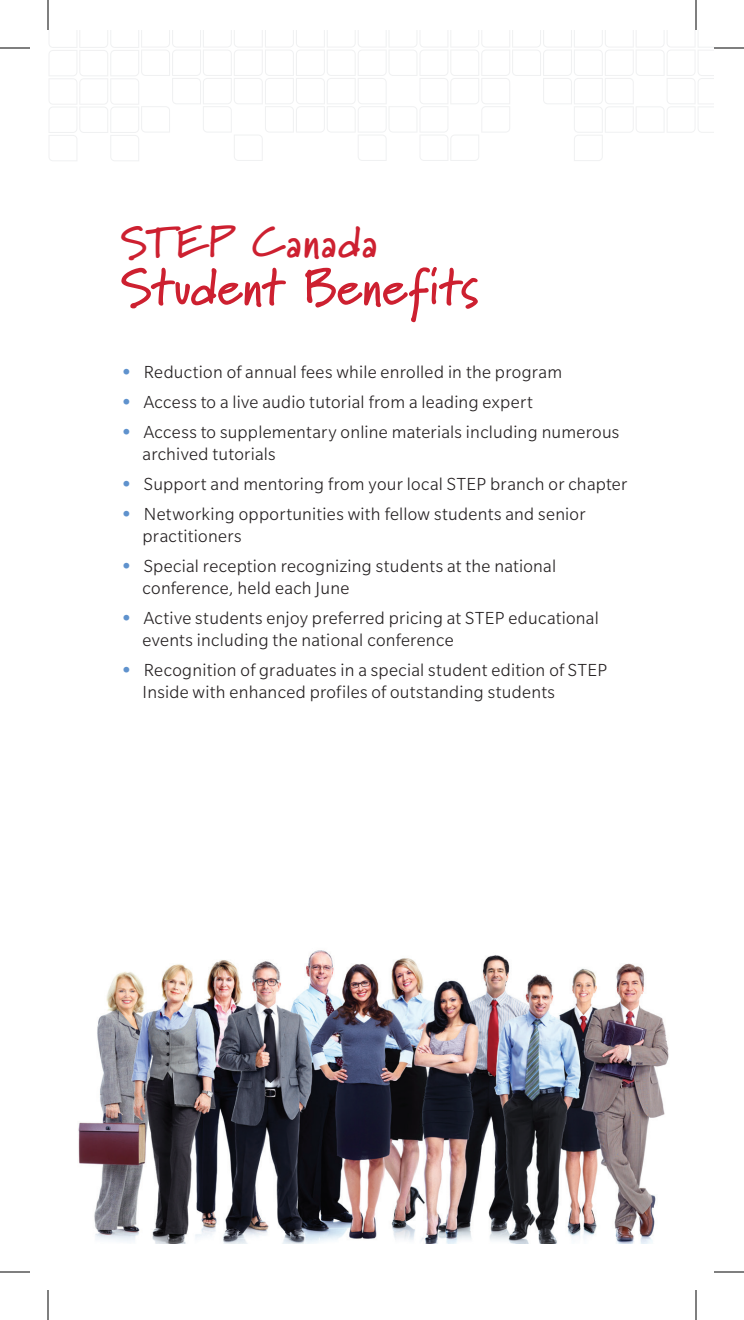
<style>
.page{position:relative;width:744px;height:1320px;background:#fff}
.page>*{position:absolute;margin:0;border:0;box-sizing:border-box;transform-origin:0 0}
.t1{font:700 52px "Marydale";color:#cd2030}
.t2{font:700 44px "Marydale";letter-spacing:.02em;color:#cd2030}
.t3{font:300 19px/22px "Slate Std";letter-spacing:.015em;color:#231f20}
.s1{font-weight:700;font-size:20px;color:#5f92cd}
</style>
<div class="page">
<svg style="left:49px;top:30px;width:665px;height:131px"></svg>
<img style="left:78px;top:950px;width:591px;height:293px">
<hr style="left:0;top:48px;width:30px;height:1px;background:#000">
<hr style="left:714px;top:48px;width:30px;height:1px;background:#000">
<hr style="left:0;top:1272px;width:30px;height:1px;background:#000">
<hr style="left:714px;top:1272px;width:30px;height:1px;background:#000">
<hr style="left:48px;top:0;width:1px;height:30px;background:#000">
<hr style="left:48px;top:1290px;width:1px;height:30px;background:#000">
<hr style="left:696px;top:0;width:1px;height:30px;background:#000">
<hr style="left:696px;top:1290px;width:1px;height:30px;background:#000">
<h2 class="t2" style="left:120px;top:216px;width:259px">STEP Canada</h2>
<h1 class="t1" style="left:120px;top:256px;width:360px">Student Benefits</h1>
<p class="t3" style="left:121px;top:361px;width:443px"><span class="s1">•</span> Reduction of annual fees while enrolled in the program</p>
<p class="t3" style="left:121px;top:391px;width:413px"><span class="s1">•</span> Access to a live audio tutorial from a leading expert</p>
<p class="t3" style="left:143px;top:421px;width:478px;text-indent:-22px"><span class="s1">•</span> Access to supplementary online materials including numerous archived tutorials</p>
<p class="t3" style="left:121px;top:473px;width:508px"><span class="s1">•</span> Support and mentoring from your local STEP branch or chapter</p>
<p class="t3" style="left:143px;top:503px;width:445px;text-indent:-22px"><span class="s1">•</span> Networking opportunities with fellow students and senior practitioners</p>
<p class="t3" style="left:143px;top:555px;width:415px;text-indent:-22px"><span class="s1">•</span> Special reception recognizing students at the national conference, held each June</p>
<p class="t3" style="left:143px;top:607px;width:458px;text-indent:-22px"><span class="s1">•</span> Active students enjoy preferred pricing at STEP educational events including the national conference</p>
<p class="t3" style="left:143px;top:659px;width:466px;text-indent:-22px"><span class="s1">•</span> Recognition of graduates in a special student edition of STEP<br>Inside with enhanced profiles of outstanding students</p>
</div>
